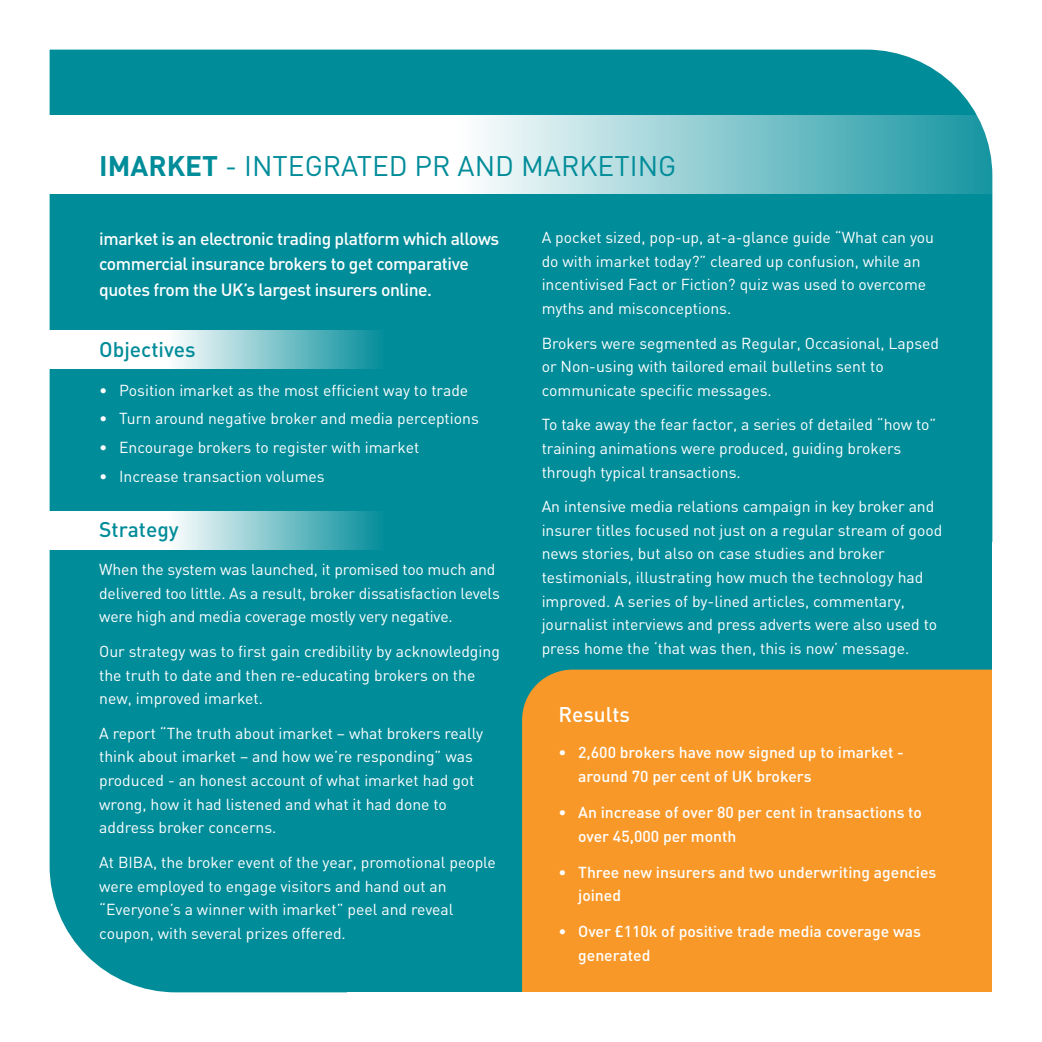
<style>
.page{position:relative;width:1042px;height:1042px;background:#fff}
.page>*{position:absolute;margin:0;border:0;box-sizing:border-box;transform-origin:0 0}
.t1{font:28px "DIN";color:#008c99}
.t2{font:500 21px "DIN";color:#008c99}
.t3{font:500 21px "DIN";color:#fff}
.t4{font:500 17.5px/25.4px "DIN";letter-spacing:-.025em;color:#fff}
.t5{font:15.75px/23.6px "DIN";color:#fff}
.t6{font:500 15.75px/23.6px "DIN";color:#fff}
.s1{font-weight:700}
</style>
<div class="page">
<div style="left:50px;top:50px;width:942px;height:942px;background:#008c99"></div>
<svg style="left:50px;top:330px;width:334px;height:39px"></svg>
<svg style="left:50px;top:511px;width:334px;height:38px"></svg>
<svg style="left:50px;top:115px;width:943px;height:79px"></svg>
<div style="left:522px;top:669px;width:470px;height:323px;background:#f89828"></div>
<h1 class="t1" style="left:99px;top:148px;width:462px"><span class="s1">IMARKET</span> - INTEGRATED PR AND Marketing</h1>
<p class="t4" style="left:99px;top:225px;width:401px">imarket is an electronic trading platform which allows commercial insurance brokers to get comparative quotes from the UK’s largest insurers online.</p>
<h2 class="t2" style="left:99px;top:336px;width:98px">Objectives</h2>
<p class="t5" style="left:99px;top:378px;width:370px">• Position imarket as the most efficient way to trade</p>
<p class="t5" style="left:99px;top:406px;width:381px">• Turn around negative broker and media perceptions</p>
<p class="t5" style="left:99px;top:435px;width:321px">• Encourage brokers to register with imarket</p>
<p class="t5" style="left:99px;top:465px;width:227px">• Increase transaction volumes</p>
<h2 class="t2" style="left:99px;top:516px;width:81px">Strategy</h2>
<p class="t5" style="left:99px;top:557px;width:402px">When the system was launched, it promised too much and delivered too little. As a result, broker dissatisfaction levels were high and media coverage mostly very negative.</p>
<p class="t5" style="left:99px;top:639px;width:402px">Our strategy was to first gain credibility by acknowledging the truth to date and then re-educating brokers on the new, improved imarket.</p>
<p class="t5" style="left:99px;top:721px;width:385px">A report “The truth about imarket – what brokers really think about imarket – and how we’re responding” was produced - an honest account of what imarket had got wrong, how it had listened and what it had done to address broker concerns.</p>
<p class="t5" style="left:99px;top:850px;width:398px">At BIBA, the broker event of the year, promotional people were employed to engage visitors and hand out an “Everyone’s a winner with imarket” peel and reveal coupon, with several prizes offered.</p>
<p class="t5" style="left:542px;top:225px;width:394px">A pocket sized, pop-up, at-a-glance guide “What can you do with imarket today?” cleared up confusion, while an incentivised Fact or Fiction? quiz was used to overcome myths and misconceptions.</p>
<p class="t5" style="left:542px;top:331px;width:399px">Brokers were segmented as Regular, Occasional, Lapsed or Non-using with tailored email bulletins sent to communicate specific messages.</p>
<p class="t5" style="left:542px;top:412px;width:396px">To take away the fear factor, a series of detailed “how to” training animations were produced, guiding brokers through typical transactions.</p>
<p class="t5" style="left:542px;top:494px;width:402px">An intensive media relations campaign in key broker and insurer titles focused not just on a regular stream of good news stories, but also on case studies and broker testimonials, illustrating how much the technology had improved. A series of by-lined articles, commentary, journalist interviews and press adverts were also used to press home the ‘that was then, this is now’ message.</p>
<h2 class="t3" style="left:558px;top:701px;width:73px">Results</h2>
<p class="t6" style="left:578px;top:740px;width:327px;text-indent:-20px">• 2,600 brokers have now signed up to imarket - around 70 per cent of UK brokers</p>
<p class="t6" style="left:578px;top:800px;width:345px;text-indent:-20px">• An increase of over 80 per cent in transactions to over 45,000 per month</p>
<p class="t6" style="left:578px;top:859px;width:360px;text-indent:-20px">• Three new insurers and two underwriting agencies joined</p>
<p class="t6" style="left:578px;top:919px;width:344px;text-indent:-20px">• Over £110k of positive trade media coverage was generated</p>
</div>
